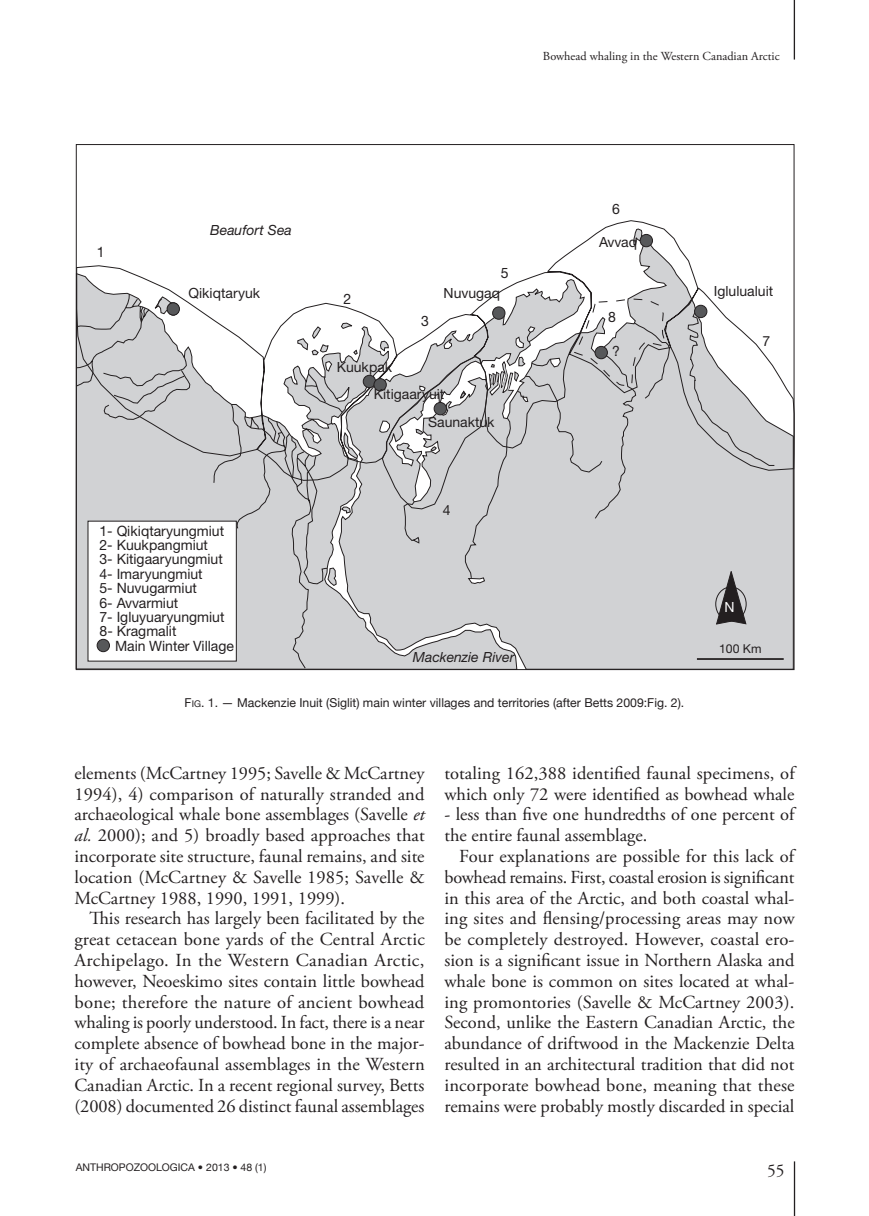
<style>
.page{position:relative;width:869px;height:1216px;background:#fff}
.page>*{position:absolute;margin:0;border:0;box-sizing:border-box;transform-origin:0 0}
.t1{font:18.38px/20.8px "Adobe Garamond Pro";color:#231f20;text-align:justify}
.t2{font:17.5px "Adobe Garamond Pro";color:#231f20}
.t3{font:14.35px "Helvetica Neue";color:#231f20}
.t4{font:14.17px/14.3px "Helvetica Neue";color:#231f20}
.t5{font:14px "Helvetica Neue";color:#231f20}
.t6{font:italic 14px "Helvetica Neue";color:#231f20}
.t7{font:14px "Helvetica Neue";color:#fff}
.t8{font:12.25px "Helvetica Neue";color:#231f20}
.t9{font:12.25px "Adobe Garamond Pro";color:#231f20}
.t10{font:10.5px "Helvetica Neue";color:#231f20}
.s1{font-size:9.1px}
.s2{font-style:italic}
</style>
<div class="page">
<hr style="left:793px;top:1161px;width:1px;height:54px;background:#231f20">
<hr style="left:793px;top:0;width:1px;height:60px;background:#231f20">
<svg style="left:75px;top:144px;width:719px;height:526px"></svg>
<svg style="left:76px;top:220px;width:718px;height:261px"></svg>
<div style="left:87px;top:520px;width:150px;height:141px;background:#fff"></div>
<svg style="left:153px;top:296px;width:20px;height:18px"></svg>
<svg style="left:379px;top:326px;width:156px;height:49px"></svg>
<div style="left:168px;top:302px;width:11px;height:13px;border:1px solid #231f20;border-radius:50%"></div>
<div style="left:167px;top:303px;width:12px;height:12px;background:#57585a;border-radius:50%"></div>
<div style="left:167px;top:302px;width:13px;height:13px;border:1px solid #231f20;border-radius:50%"></div>
<div style="left:492px;top:307px;width:12px;height:12px;background:#57585a;border-radius:50%"></div>
<div style="left:492px;top:307px;width:13px;height:12px;border:1px solid #231f20;border-radius:50%"></div>
<div style="left:694px;top:305px;width:12px;height:12px;background:#57585a;border-radius:50%"></div>
<div style="left:694px;top:305px;width:12px;height:13px;border:1px solid #231f20;border-radius:50%"></div>
<div style="left:640px;top:234px;width:12px;height:13px;background:#57585a;border-radius:50%"></div>
<div style="left:639px;top:234px;width:13px;height:13px;border:1px solid #231f20;border-radius:50%"></div>
<div style="left:97px;top:639px;width:12px;height:12px;background:#57585a;border-radius:50%"></div>
<div style="left:97px;top:639px;width:13px;height:13px;border:1px solid #231f20;border-radius:50%"></div>
<svg style="left:113px;top:375px;width:633px;height:246px;background:#d0d1d2"></svg>
<svg style="left:715px;top:570px;width:31px;height:54px;background:#787678"></svg>
<svg style="left:573px;top:298px;width:92px;height:88px"></svg>
<div style="left:594px;top:346px;width:13px;height:13px;background:#57585a;border-radius:50%"></div>
<div style="left:594px;top:346px;width:13px;height:13px;border:1px solid #231f20;border-radius:50%"></div>
<hr style="left:696px;top:658px;width:87px;height:2px;background:#231f20">
<p class="t9" style="left:542px;top:48px;width:238px">Bowhead whaling in the Western Canadian Arctic</p>
<p class="t3" style="left:97px;top:243px;width:9px">1</p>
<p class="t6" style="left:210px;top:221px;width:83px">Beaufort Sea</p>
<p class="t5" style="left:188px;top:284px;width:73px">Qikiqtaryuk</p>
<p class="t4" style="left:99px;top:523px;width:126px">1- Qikiqtaryungmiut<br>2- Kuukpangmiut<br>3- Kitigaaryungmiut<br>4- Imaryungmiut<br>5- Nuvugarmiut<br>6- Avvarmiut<br>7- Igluyuaryungmiut<br>8- Kragmalit</p>
<p class="t4" style="left:115px;top:638px;width:120px">Main Winter Village</p>
<p class="t3" style="left:343px;top:290px;width:9px">2</p>
<p class="t3" style="left:421px;top:312px;width:9px">3</p>
<p class="t3" style="left:500px;top:265px;width:9px">5</p>
<p class="t5" style="left:443px;top:285px;width:58px">Nuvugaq</p>
<p class="t5" style="left:336px;top:359px;width:57px">Kuukpak</p>
<p class="t5" style="left:373px;top:386px;width:72px">Kitigaaryuit</p>
<p class="t5" style="left:428px;top:414px;width:68px">Saunaktuk</p>
<p class="t5" style="left:442px;top:501px;width:9px">4</p>
<p class="t6" style="left:413px;top:648px;width:103px">Mackenzie River</p>
<p class="t3" style="left:612px;top:200px;width:9px">6</p>
<p class="t5" style="left:598px;top:233px;width:39px">Avvaq</p>
<p class="t3" style="left:607px;top:308px;width:9px">8</p>
<p class="t5" style="left:611px;top:342px;width:9px">?</p>
<p class="t8" style="left:184px;top:692px;width:501px">F<span class="s1">ig</span>. 1. — Mackenzie Inuit (Siglit) main winter villages and territories (after Betts 2009:Fig. 2).</p>
<p class="t5" style="left:713px;top:283px;width:61px">Iglulualuit</p>
<p class="t5" style="left:762px;top:332px;width:9px">7</p>
<p class="t7" style="left:724px;top:598px;width:12px">N</p>
<p class="t8" style="left:718px;top:641px;width:44px">100 Km</p>
<p class="t1" style="left:74px;top:763px;width:351px">elements (McCartney 1995; Savelle &amp; McCartney 1994), 4) comparison of naturally stranded and archaeological whale bone assemblages (Savelle <span class="s2">et al.</span> 2000); and 5) broadly based approaches that incorporate site structure, faunal remains, and site location (McCartney &amp; Savelle 1985; Savelle &amp; McCartney 1988, 1990, 1991, 1999).</p>
<p class="t1" style="left:74px;top:908px;width:351px;text-indent:15px">This research has largely been facilitated by the great cetacean bone yards of the Central Arctic Archipelago. In the Western Canadian Arctic, however, Neoeskimo sites contain little bowhead bone; therefore the nature of ancient bowhead whaling is poorly understood. In fact, there is a near complete absence of bowhead bone in the major&shy;ity of archaeofaunal assemblages in the Western Canadian Arctic. In a recent regional survey, Betts (2008) documented 26 distinct faunal assemblages</p>
<p class="t1" style="left:444px;top:763px;width:354px">totaling 162,388 identified faunal specimens, of which only 72 were identified as bowhead whale</p>
<p class="t1" style="left:444px;top:804px;width:353px">- less than five one hundredths of one percent of the entire faunal assemblage.</p>
<p class="t1" style="left:444px;top:846px;width:353px;text-indent:15px">Four explanations are possible for this lack of bowhead remains. First, coastal erosion is significant in this area of the Arctic, and both coastal whal&shy;ing sites and flensing/processing areas may now be completely destroyed. However, coastal ero&shy;sion is a significant issue in Northern Alaska and whale bone is common on sites located at whal&shy;ing promontories (Savelle &amp; McCartney 2003).<br>Second, unlike the Eastern Canadian Arctic, the abundance of driftwood in the Mackenzie Delta resulted in an architectural tradition that did not incorporate bowhead bone, meaning that these remains were probably mostly discarded in special</p>
<p class="t10" style="left:76px;top:1158px;width:192px">ANTHROPOZOOLOGICA • 2013 • 48 (1)</p>
<p class="t2" style="left:766px;top:1160px;width:19px">55</p>
</div>
